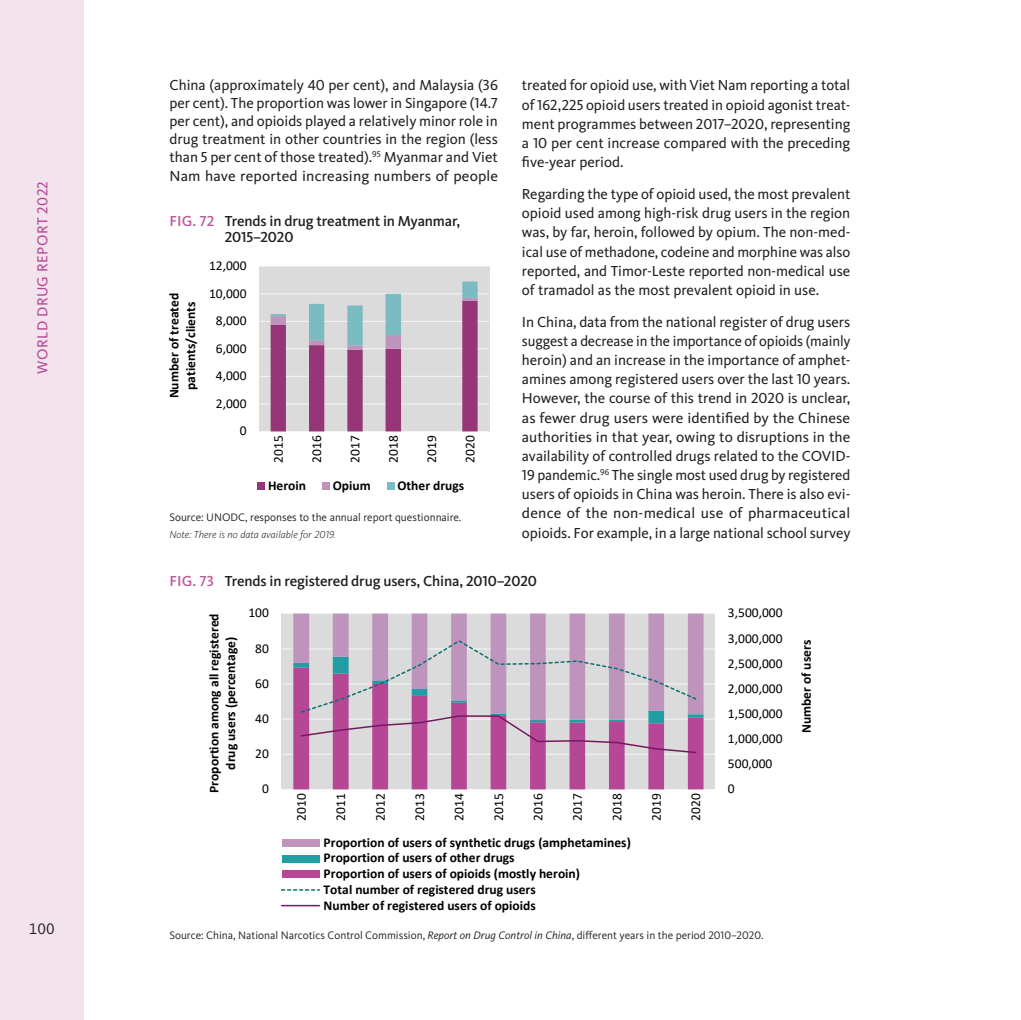
<style>
.page{position:relative;width:1021px;height:1020px;background:#fff}
.page>*{position:absolute;margin:0;border:0;box-sizing:border-box;transform-origin:0 0}
.t1{font:15.75px "Kievit Pro";color:#231f20}
.t2{font:15px/19.2px "Kievit Pro";color:#231f20;text-align:justify}
.t3{font:500 15px/16.5px "Kievit Pro";letter-spacing:-.01em;color:#231f20}
.t4{font:15px "Kievit Pro";letter-spacing:.03em;color:#b44595}
.t5{font:700 13.5px/15.6px "Calibri";color:#000001;text-align:center}
.t6{font:13.5px "Calibri";color:#000001}
.t7{font:11.25px "Kievit Pro";color:#231f20}
.t8{font:italic 300 10.5px "Kievit Pro";letter-spacing:.005em;color:#231f20}
.s1{color:#ba5a9e}
.s2{font-style:italic}
</style>
<div class="page">
<div style="left:0;top:0;width:84px;height:1019px;background:#f2e3ed"></div>
<div style="left:259px;top:266px;width:230px;height:165px;background:#dadbda"></div>
<hr style="left:259px;top:431px;width:230px;height:1px;background:#f5f7f6">
<hr style="left:259px;top:403px;width:230px;height:1px;background:#f5f7f6">
<hr style="left:259px;top:376px;width:230px;height:1px;background:#f5f7f6">
<hr style="left:259px;top:348px;width:230px;height:1px;background:#f5f7f6">
<hr style="left:259px;top:321px;width:230px;height:1px;background:#f5f7f6">
<hr style="left:259px;top:293px;width:230px;height:1px;background:#f5f7f6">
<hr style="left:259px;top:266px;width:230px;height:1px;background:#f5f7f6">
<svg style="left:270px;top:281px;width:207px;height:150px"></svg>
<div style="left:257px;top:482px;width:8px;height:7px;background:#963679"></div>
<div style="left:322px;top:482px;width:7px;height:7px;background:#bf94bc"></div>
<div style="left:387px;top:482px;width:7px;height:7px;background:#7bbcc2"></div>
<div style="left:281px;top:613px;width:434px;height:176px;background:#dadbda"></div>
<hr style="left:281px;top:788px;width:434px;height:1px;background:#f5f7f6">
<hr style="left:281px;top:753px;width:434px;height:1px;background:#f5f7f6">
<hr style="left:281px;top:718px;width:434px;height:1px;background:#f5f7f6">
<hr style="left:281px;top:683px;width:434px;height:1px;background:#f5f7f6">
<hr style="left:281px;top:648px;width:434px;height:1px;background:#f5f7f6">
<hr style="left:281px;top:613px;width:434px;height:1px;background:#f5f7f6">
<svg style="left:293px;top:753px;width:410px;height:36px"></svg>
<svg style="left:293px;top:613px;width:410px;height:26px"></svg>
<svg style="left:293px;top:639px;width:410px;height:114px"></svg>
<div style="left:281px;top:839px;width:38px;height:7px;background:#bf94bc"></div>
<div style="left:281px;top:854px;width:38px;height:8px;background:#219da3"></div>
<div style="left:281px;top:870px;width:38px;height:7px;background:#b54796"></div>
<svg style="left:281px;top:889px;width:38px;height:1px"></svg>
<hr style="left:281px;top:904px;width:38px;height:2px;background:#741960">
<p class="t4" style="left:33px;top:373px;width:194px;rotate:-90deg">WORLD DRUG REPORT 2022</p>
<p class="t1" style="left:29px;top:919px;width:27px">100</p>
<p class="t2" style="left:169px;top:76px;width:330px;line-height:18px">China (approximately 40 per cent), and Malaysia (36 per cent). The proportion was lower in Singapore (14.7 per cent), and opioids played a relatively minor role in drug treatment in other countries in the region (less than 5 per cent of those treated).<sup>95</sup> Myanmar and Viet Nam have reported increasing numbers of people</p>
<p class="t3" style="left:225px;top:212px;width:237px;text-indent:-55px"><span class="s1">Fig. 72</span> Trends in drug treatment in Myanmar,<br>2015–2020</p>
<p class="t5" style="left:166px;top:398px;width:107px;line-height:16.5px;rotate:-90deg">Number of treated patients/clients</p>
<p class="t6" style="left:209px;top:256px;width:39px">12,000</p>
<p class="t6" style="left:209px;top:283px;width:39px">10,000</p>
<p class="t6" style="left:216px;top:311px;width:32px">8,000</p>
<p class="t6" style="left:216px;top:338px;width:32px">6,000</p>
<p class="t6" style="left:216px;top:366px;width:32px">4,000</p>
<p class="t6" style="left:216px;top:393px;width:32px">2,000</p>
<p class="t6" style="left:240px;top:421px;width:8px">0</p>
<p class="t6" style="left:269px;top:462px;width:29px;rotate:-90deg">2015</p>
<p class="t6" style="left:307px;top:462px;width:29px;rotate:-90deg">2016</p>
<p class="t6" style="left:345px;top:462px;width:29px;rotate:-90deg">2017</p>
<p class="t6" style="left:384px;top:462px;width:29px;rotate:-90deg">2018</p>
<p class="t6" style="left:422px;top:462px;width:29px;rotate:-90deg">2019</p>
<p class="t6" style="left:460px;top:462px;width:29px;rotate:-90deg">2020</p>
<p class="t5" style="left:268px;top:477px;width:40px">Heroin</p>
<p class="t5" style="left:333px;top:477px;width:39px">Opium</p>
<p class="t5" style="left:397px;top:477px;width:68px">Other drugs</p>
<p class="t7" style="left:169px;top:510px;width:293px">Source: UNODC, responses to the annual report questionnaire.</p>
<p class="t8" style="left:169px;top:527px;width:168px">Note: There is no data available for 2019.</p>
<p class="t2" style="left:522px;top:76px;width:330px">treated for opioid use, with Viet Nam reporting a total of 162,225 opioid users treated in opioid agonist treat&shy;ment programmes between 2017–2020, representing a 10 per cent increase compared with the preceding five-year period.</p>
<p class="t2" style="left:522px;top:184px;width:330px">Regarding the type of opioid used, the most prevalent opioid used among high-risk drug users in the region was, by far, heroin, followed by opium. The non-med&shy;ical use of methadone, codeine and morphine was also reported, and Timor-Leste reported non-medical use of tramadol as the most prevalent opioid in use.</p>
<p class="t2" style="left:522px;top:312px;width:330px">In China, data from the national register of drug users suggest a decrease in the importance of opioids (mainly heroin) and an increase in the importance of amphet&shy;amines among registered users over the last 10 years.<br>However, the course of this trend in 2020 is unclear, as fewer drug users were identified by the Chinese authorities in that year, owing to disruptions in the availability of controlled drugs related to the COVID-19 pandemic.<sup>96</sup> The single most used drug by registered users of opioids in China was heroin. There is also evi&shy;dence of the non-medical use of pharmaceutical opioids. For example, in a large national school survey</p>
<p class="t3" style="left:169px;top:572px;width:369px"><span class="s1">Fig. 73</span> Trends in registered drug users, China, 2010–2020</p>
<p class="t5" style="left:205px;top:792px;width:181px;line-height:16.5px;rotate:-90deg">Proportion among all registered drug users (percentage)</p>
<p class="t6" style="left:248px;top:603px;width:22px">100</p>
<p class="t6" style="left:255px;top:638px;width:15px">80</p>
<p class="t6" style="left:255px;top:673px;width:15px">60</p>
<p class="t6" style="left:255px;top:708px;width:15px">40</p>
<p class="t6" style="left:255px;top:743px;width:15px">20</p>
<p class="t6" style="left:262px;top:779px;width:8px">0</p>
<p class="t6" style="left:292px;top:820px;width:29px;rotate:-90deg">2010</p>
<p class="t6" style="left:331px;top:820px;width:29px;rotate:-90deg">2011</p>
<p class="t6" style="left:370px;top:820px;width:29px;rotate:-90deg">2012</p>
<p class="t6" style="left:410px;top:820px;width:29px;rotate:-90deg">2013</p>
<p class="t6" style="left:449px;top:820px;width:29px;rotate:-90deg">2014</p>
<p class="t6" style="left:489px;top:820px;width:29px;rotate:-90deg">2015</p>
<p class="t6" style="left:528px;top:820px;width:29px;rotate:-90deg">2016</p>
<p class="t6" style="left:568px;top:820px;width:29px;rotate:-90deg">2017</p>
<p class="t6" style="left:607px;top:820px;width:29px;rotate:-90deg">2018</p>
<p class="t6" style="left:646px;top:820px;width:29px;rotate:-90deg">2019</p>
<p class="t6" style="left:686px;top:820px;width:29px;rotate:-90deg">2020</p>
<p class="t5" style="left:323px;top:833px;width:309px;text-align:left">Proportion of users of synthetic drugs (amphetamines)<br>Proportion of users of other drugs<br>Proportion of users of opioids (mostly heroin)<br>Total number of registered drug users<br>Number of registered users of opioids</p>
<p class="t6" style="left:727px;top:603px;width:56px">3,500,000</p>
<p class="t6" style="left:727px;top:628px;width:56px">3,000,000</p>
<p class="t6" style="left:727px;top:653px;width:56px">2,500,000</p>
<p class="t6" style="left:727px;top:678px;width:56px">2,000,000</p>
<p class="t6" style="left:727px;top:703px;width:56px">1,500,000</p>
<p class="t6" style="left:727px;top:728px;width:56px">1,000,000</p>
<p class="t6" style="left:727px;top:753px;width:46px">500,000</p>
<p class="t6" style="left:727px;top:779px;width:8px">0</p>
<p class="t7" style="left:169px;top:927px;width:595px">Source: China, National Narcotics Control Commission, <span class="s2">Report on Drug Control in China</span>, different years in the period 2010–2020.</p>
<p class="t5" style="left:798px;top:732px;width:95px;rotate:-90deg">Number of users</p>
</div>
